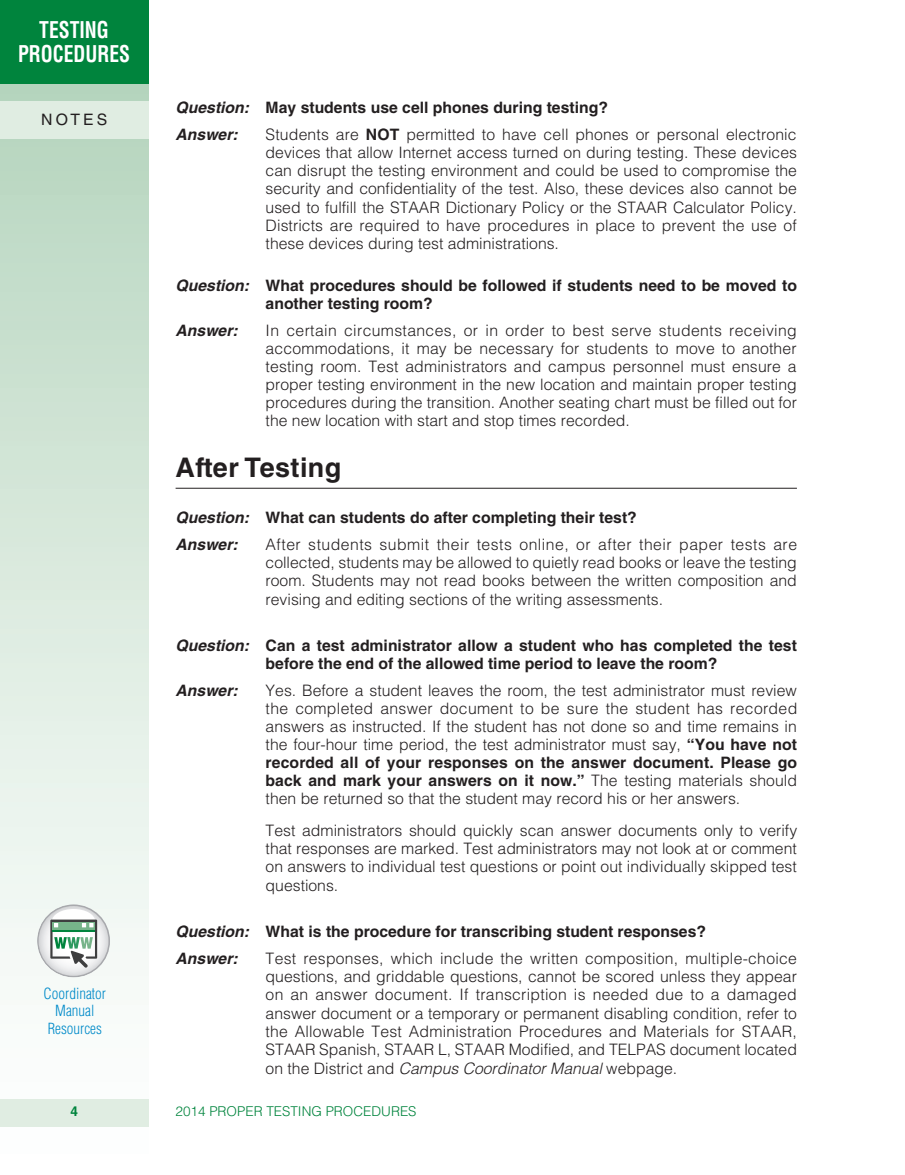
<style>
.page{position:relative;width:905px;height:1175px;background:#fff}
.page>*{position:absolute;margin:0;border:0;box-sizing:border-box;transform-origin:0 0}
.t1{font:700 27px "Helvetica LT Std";letter-spacing:.015em;color:#231f20}
.t2{font:700 condensed 22.5px/24px "Helvetica LT Std";color:#fff;text-align:center;scale:.87 1}
.t3{font:300 15.75px/18px "Helvetica";color:#231f20;text-align:justify}
.t4{font:700 15.75px/27px "Helvetica";color:#231f20}
.t5{font:italic 700 15.75px "Helvetica";color:#231f20}
.t6{font:15.75px "Helvetica LT Std";letter-spacing:.2em;color:#231f20}
.t7{font:300 condensed 15px/17.4px "Helvetica LT Std";color:#008ac9;text-align:center}
.t8{font:300 13.5px "Helvetica LT Std";color:#00843d}
.t9{font:700 13.5px "Helvetica LT Std";color:#00843d}
.s1{font-style:italic}
.s2{font-weight:700}
</style>
<div class="page">
<svg style="left:0;top:83px;width:148px;height:1044px"></svg>
<div style="left:0;top:1099px;width:148px;height:27px;background:#e0ede2"></div>
<div style="left:0;top:101px;width:148px;height:38px;background:#e0ede2"></div>
<div style="left:0;top:0;width:148px;height:83px;background:#00843d"></div>
<hr style="left:176px;top:488px;width:620px;height:1px;background:#231f20">
<svg style="left:37px;top:904px;width:73px;height:73px"></svg>
<svg style="left:39px;top:906px;width:69px;height:69px"></svg>
<svg style="left:50px;top:909px;width:47px;height:58px"></svg>
<hr style="left:53px;top:930px;width:42px;height:1px;background:#00843d">
<h2 class="t2" style="left:18px;top:17px;width:130px">TESTING<br>PROCEDURES</h2>
<p class="t6" style="left:41px;top:111px;width:68px">NOTES</p>
<p class="t4" style="left:176px;top:94px;width:434px"><span class="s1">Question:</span> May students use cell phones during testing?<br><span class="s1">Answer:</span></p>
<p class="t3" style="left:265px;top:125px;width:533px">Students are <span class="s2">NOT</span> permitted to have cell phones or personal electronic devices that allow Internet access turned on during testing. These devices can disrupt the testing environment and could be used to compromise the security and confidentiality of the test. Also, these devices also cannot be used to fulfill the STAAR Dictionary Policy or the STAAR Calculator Policy.<br>Districts are required to have procedures in place to prevent the use of these devices during test administrations.</p>
<p class="t4" style="left:265px;top:276px;width:533px;line-height:18px;text-indent:-90px"><span class="s1">Question:</span> What procedures should be followed if students need to be moved to another testing room?</p>
<p class="t5" style="left:175px;top:320px;width:64px">Answer:</p>
<p class="t3" style="left:265px;top:320px;width:533px">In certain circumstances, or in order to best serve students receiving accommodations, it may be necessary for students to move to another testing room. Test administrators and campus personnel must ensure a proper testing environment in the new location and maintain proper testing procedures during the transition. Another seating chart must be filled out for the new location with start and stop times recorded.</p>
<h1 class="t1" style="left:176px;top:451px;width:167px">After Testing</h1>
<p class="t4" style="left:176px;top:504px;width:463px"><span class="s1">Question:</span> What can students do after completing their test?<br><span class="s1">Answer:</span></p>
<p class="t3" style="left:265px;top:535px;width:533px">After students submit their tests online, or after their paper tests are collected, students may be allowed to quietly read books or leave the testing room. Students may not read books between the written composition and revising and editing sections of the writing assessments.</p>
<p class="t4" style="left:265px;top:635px;width:533px;line-height:18.8px;text-indent:-90px"><span class="s1">Question:</span> Can a test administrator allow a student who has completed the test before the end of the allowed time period to leave the room?</p>
<p class="t5" style="left:176px;top:681px;width:64px">Answer:</p>
<p class="t3" style="left:265px;top:681px;width:533px">Yes. Before a student leaves the room, the test administrator must review the completed answer document to be sure the student has recorded answers as instructed. If the student has not done so and time remains in the four-hour time period, the test administrator must say, <span class="s2">“You have not recorded all of your responses on the answer document. Please go back and mark your answers on it now.”</span> The testing materials should then be returned so that the student may record his or her answers.</p>
<p class="t3" style="left:265px;top:820px;width:533px">Test administrators should quickly scan answer documents only to verify that responses are marked. Test administrators may not look at or comment on answers to individual test questions or point out individually skipped test questions.</p>
<p class="t4" style="left:176px;top:917px;width:532px"><span class="s1">Question:</span> What is the procedure for transcribing student responses?<br><span class="s1">Answer:</span></p>
<p class="t3" style="left:265px;top:948px;width:533px">Test responses, which include the written composition, multiple-choice questions, and griddable questions, cannot be scored unless they appear on an answer document. If transcription is needed due to a damaged answer document or a temporary or permanent disabling condition, refer to the Allowable Test Administration Procedures and Materials for STAAR, STAAR Spanish, STAAR L, STAAR Modified, and TELPAS document located on the District and <span class="s1">Campus Coordinator Manual</span> webpage.</p>
<p class="t7" style="left:44px;top:984px;width:64px">Coordinator<br>Manual<br>Resources</p>
<p class="t9" style="left:70px;top:1103px;width:9px">4</p>
<p class="t8" style="left:176px;top:1102px;width:242px">2014 PROPER TESTING PROCEDURES</p>
</div>
